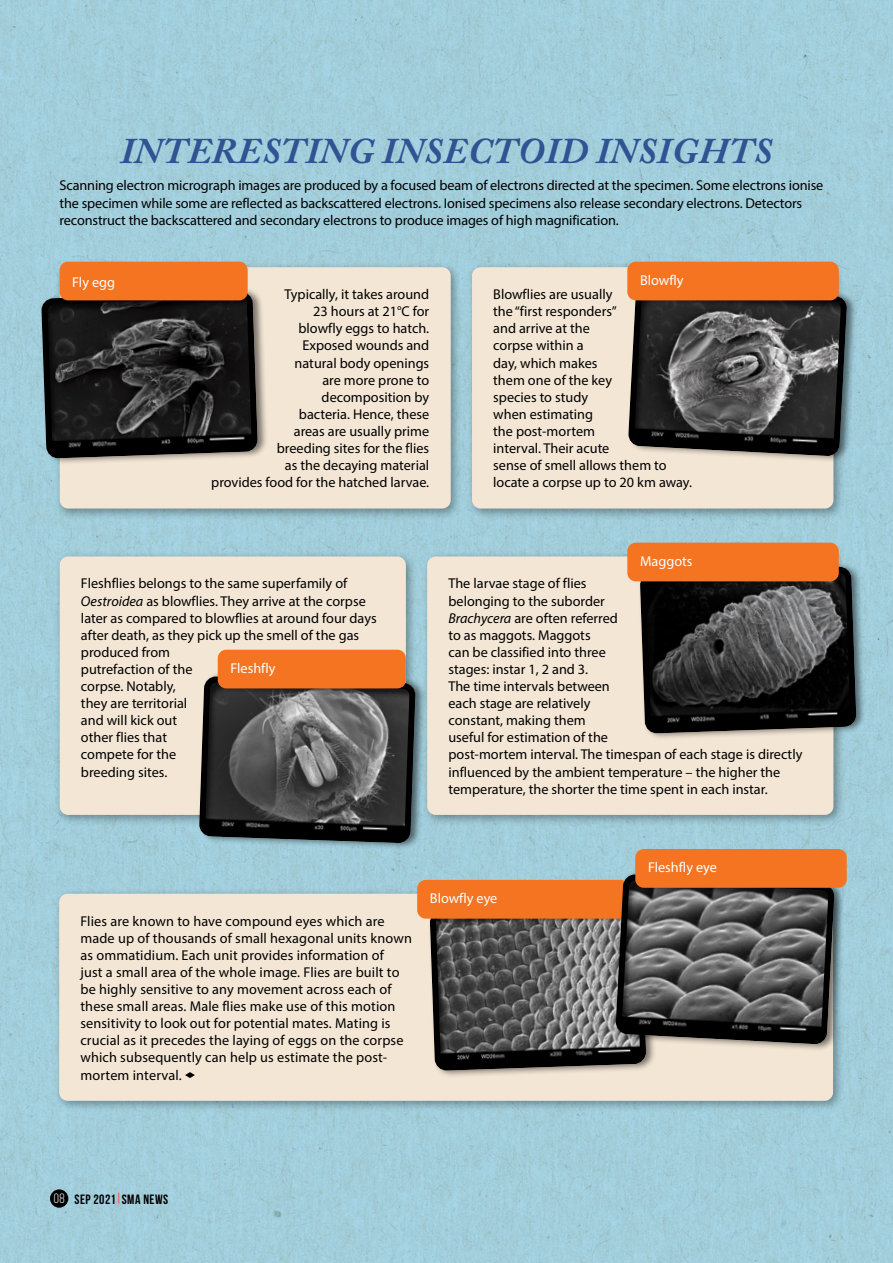
<style>
.page{position:relative;width:893px;height:1263px;background:#fff}
.page>*{position:absolute;margin:0;border:0;box-sizing:border-box;transform-origin:0 0}
.t1{font:italic 700 36px "Adobe Caslon Pro";letter-spacing:.015em;color:#2f5393}
.t2{font:14.25px/17.1px "Myriad Pro";color:#000}
.t3{font:14.25px "Myriad Pro";color:#fff}
.t4{font:700 13.5px "Bebas Neue";letter-spacing:.035em;color:#000}
.s1{font-style:italic}
.s2{font-weight:400;color:#fff}
</style>
<div class="page">
<img style="left:0;top:0;width:893px;height:1263px">
<div style="left:54px;top:261px;width:408px;height:259px;background:#000;opacity:.35"></div>
<div style="left:60px;top:267px;width:391px;height:241px;background:#f3e6d5;border-radius:9px"></div>
<div style="left:40px;top:287px;width:228px;height:178px;background:#000;opacity:.5"></div>
<svg style="left:27px;top:280px;width:241px;height:180px;background:#3a3d3d"></svg>
<div style="left:60px;top:262px;width:188px;height:38px;background:#f47421;border-radius:9px"></div>
<div style="left:466px;top:261px;width:379px;height:259px;background:#000;opacity:.35"></div>
<div style="left:472px;top:267px;width:361px;height:241px;background:#f3e6d5;border-radius:9px"></div>
<div style="left:627px;top:281px;width:230px;height:182px;background:#000;opacity:.5"></div>
<svg style="left:627px;top:274px;width:234px;height:184px;background:#505454"></svg>
<div style="left:627px;top:262px;width:212px;height:38px;background:#f47421;border-radius:9px"></div>
<div style="left:54px;top:551px;width:363px;height:275px;background:#000;opacity:.35"></div>
<div style="left:60px;top:556px;width:346px;height:259px;background:#f3e6d5;border-radius:9px"></div>
<div style="left:421px;top:551px;width:424px;height:275px;background:#000;opacity:.35"></div>
<div style="left:427px;top:556px;width:406px;height:259px;background:#f3e6d5;border-radius:9px"></div>
<div style="left:639px;top:562px;width:228px;height:178px;background:#000;opacity:.5"></div>
<svg style="left:625px;top:555px;width:245px;height:180px;background:#464847"></svg>
<div style="left:627px;top:543px;width:212px;height:38px;background:#f47421;border-radius:9px"></div>
<div style="left:198px;top:672px;width:228px;height:178px;background:#000;opacity:.5"></div>
<svg style="left:185px;top:664px;width:244px;height:181px;background:#5c5f5f"></svg>
<div style="left:218px;top:650px;width:188px;height:38px;background:#f47421;border-radius:9px"></div>
<div style="left:53px;top:888px;width:792px;height:224px;background:#000;opacity:.35"></div>
<div style="left:59px;top:894px;width:774px;height:207px;background:#f3e6d5;border-radius:9px"></div>
<svg style="left:185px;top:1072px;width:10px;height:6px"></svg>
<div style="left:428px;top:899px;width:228px;height:179px;background:#000;opacity:.5"></div>
<svg style="left:415px;top:871px;width:423px;height:202px"></svg>
<svg style="left:601px;top:862px;width:247px;height:185px;background:#626261"></svg>
<div style="left:635px;top:849px;width:212px;height:39px;background:#f47421;border-radius:9px"></div>
<div style="left:50px;top:1189px;width:18px;height:19px;background:#000;border-radius:50%"></div>
<h1 class="t1" style="left:120px;top:129px;width:654px">INTERESTING INSECTOID INSIGHTS</h1>
<p class="t2" style="left:60px;top:177px;width:765px">Scanning electron micrograph images are produced by a focused beam of electrons directed at the specimen. Some electrons ionise the specimen while some are reflected as backscattered electrons. Ionised specimens also release secondary electrons. Detectors reconstruct the backscattered and secondary electrons to produce images of high magnification.</p>
<p class="t3" style="left:72px;top:273px;width:44px">Fly egg</p>
<p class="t2" style="left:211px;top:286px;width:219px;text-align:right">Typically, it takes around<br>23 hours at 21°C for<br>blowfly eggs to hatch.<br>Exposed wounds and<br>natural body openings<br>are more prone to<br>decomposition by<br>bacteria. Hence, these<br>areas are usually prime<br>breeding sites for the flies<br>as the decaying material<br>provides food for the hatched larvae.</p>
<p class="t3" style="left:640px;top:271px;width:45px">Blowfly</p>
<p class="t2" style="left:493px;top:286px;width:200px">Blowflies are usually<br>the “first responders”<br>and arrive at the<br>corpse within a<br>day, which makes<br>them one of the key<br>species to study<br>when estimating<br>the post-mortem<br>interval. Their acute<br>sense of smell allows them to locate a corpse up to 20 km away.</p>
<p class="t3" style="left:640px;top:552px;width:54px">Maggots</p>
<p class="t2" style="left:81px;top:575px;width:297px">Fleshflies belongs to the same superfamily of<br><span class="s1">Oestroidea</span> as blowflies. They arrive at the corpse later as compared to blowflies at around four days after death, as they pick up the smell of the gas produced from<br>putrefaction of the<br>corpse. Notably,<br>they are territorial<br>and will kick out<br>other flies that<br>compete for the<br>breeding sites.</p>
<p class="t2" style="left:448px;top:575px;width:355px">The larvae stage of flies<br>belonging to the suborder<br><span class="s1">Brachycera</span> are often referred<br>to as maggots. Maggots<br>can be classified into three<br>stages: instar 1, 2 and 3.<br>The time intervals between<br>each stage are relatively<br>constant, making them<br>useful for estimation of the<br>post-mortem interval. The timespan of each stage is directly influenced by the ambient temperature – the higher the temperature, the shorter the time spent in each instar.</p>
<p class="t3" style="left:230px;top:659px;width:46px">Fleshfly</p>
<p class="t2" style="left:80px;top:912px;width:333px">Flies are known to have compound eyes which are made up of thousands of small hexagonal units known as ommatidium. Each unit provides information of<br>just a small area of the whole image. Flies are built to be highly sensitive to any movement across each of these small areas. Male flies make use of this motion sensitivity to look out for potential mates. Mating is crucial as it precedes the laying of eggs on the corpse which subsequently can help us estimate the post&shy;mortem interval.</p>
<p class="t3" style="left:430px;top:890px;width:69px">Blowfly eye</p>
<p class="t4" style="left:54px;top:1191px;width:116px"><span class="s2">08</span> SEP 2021 SMA NEWS</p>
<p class="t3" style="left:648px;top:859px;width:70px">Fleshfly eye</p>
</div>
